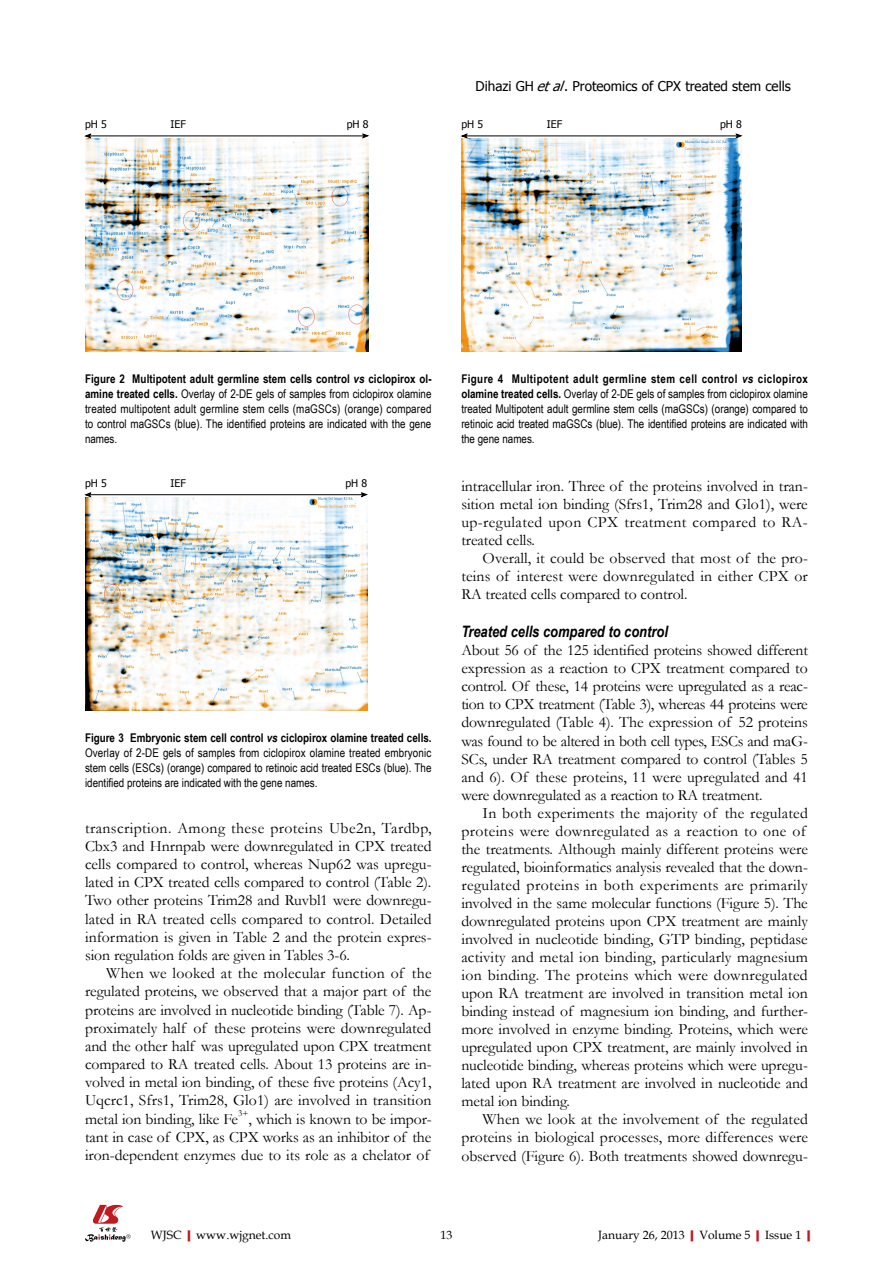
<style>
.page{position:relative;width:893px;height:1263px;background:#fff}
.page>*{position:absolute;margin:0;border:0;box-sizing:border-box;transform-origin:0 0}
.t1{font:15.75px/18.1px "Garamond";color:#000;text-align:justify}
.t2{font:italic 700 15.75px "Arial Narrow";color:#000}
.t3{font:13.5px "Tahoma";color:#000}
.t4{font:12px/15px "Arial Narrow";color:#000;text-align:justify}
.t5{font:12px "Book Antiqua";color:#000}
.t6{font:10.5px "Tahoma";color:#000}
.t7{font:9.15px "Garamond";color:#000}
.s1{font-style:italic}
.s2{font-weight:700}
.s3{font-weight:700;font-style:italic}
.s4{font-weight:700;color:#c01920}
</style>
<div class="page">
<svg style="left:85px;top:1205px;width:46px;height:37px"></svg>
<img style="left:461px;top:139px;width:281px;height:212px">
<svg style="left:736px;top:133px;width:6px;height:5px"></svg>
<hr style="left:465px;top:136px;width:273px;height:1px;background:#000">
<svg style="left:461px;top:133px;width:6px;height:5px"></svg>
<img style="left:85px;top:498px;width:282px;height:212px">
<svg style="left:361px;top:492px;width:6px;height:5px"></svg>
<hr style="left:89px;top:494px;width:275px;height:1px;background:#000">
<svg style="left:85px;top:492px;width:6px;height:5px"></svg>
<img style="left:85px;top:139px;width:283px;height:212px">
<svg style="left:362px;top:133px;width:6px;height:5px"></svg>
<hr style="left:89px;top:136px;width:276px;height:1px;background:#000">
<svg style="left:85px;top:133px;width:6px;height:5px"></svg>
<p class="t6" style="left:85px;top:117px;width:23px">pH 5</p>
<p class="t6" style="left:171px;top:117px;width:17px">IEF</p>
<p class="t6" style="left:347px;top:117px;width:23px">pH 8</p>
<p class="t3" style="left:476px;top:77px;width:317px">Dihazi GH <span class="s1">etal</span>. Proteomics of CPX treated stem cells</p>
<p class="t6" style="left:461px;top:117px;width:23px">pH 5</p>
<p class="t6" style="left:547px;top:117px;width:17px">IEF</p>
<p class="t6" style="left:720px;top:117px;width:23px">pH 8</p>
<p class="t4" style="left:85px;top:371px;width:348px"><span class="s2">Figure 2 Multipotent adult germline stem cells control</span> <span class="s3">vs</span> <span class="s2">ciclopirox ol&shy;amine treated cells.</span> Overlay of 2-DE gels of samples from ciclopirox olamine treated multipotent adult germline stem cells (maGSCs) (orange) compared to control maGSCs (blue). The identified proteins are indicated with the gene names.</p>
<p class="t6" style="left:85px;top:476px;width:23px">pH 5</p>
<p class="t6" style="left:171px;top:476px;width:17px">IEF</p>
<p class="t6" style="left:345px;top:476px;width:23px">pH 8</p>
<p class="t4" style="left:85px;top:730px;width:348px"><span class="s2">Figure 3 Embryonic stem cell control</span> <span class="s3">vs</span> <span class="s2">ciclopirox olamine treated cells.<br></span>Overlay of 2-DE gels of samples from ciclopirox olamine treated embryonic stem cells (ESCs) (orange) compared to retinoic acid treated ESCs (blue). The identified proteins are indicated with the gene names.</p>
<p class="t1" style="left:85px;top:818px;width:348px">transcription. Among these proteins Ube2n, Tardbp, Cbx3 and Hnrnpab were downregulated in CPX treated cells compared to control, whereas Nup62 was upregu&shy;lated in CPX treated cells compared to control (Table 2).<br>Two other proteins Trim28 and Ruvbl1 were downregu&shy;lated in RA treated cells compared to control. Detailed information is given in Table 2 and the protein expres&shy;sion regulation folds are given in Tables 3-6.</p>
<p class="t1" style="left:85px;top:964px;width:348px;text-indent:21px">When we looked at the molecular function of the regulated proteins, we observed that a major part of the proteins are involved in nucleotide binding (Table 7). Ap&shy;proximately half of these proteins were downregulated and the other half was upregulated upon CPX treatment compared to RA treated cells. About 13 proteins are in&shy;volved in metal ion binding, of these five proteins (Acy1, Uqcrc1, Sfrs1, Trim28, Glo1) are involved in transition metal ion binding, like Fe</p>
<p class="t7" style="left:238px;top:1107px;width:12px">3+</p>
<p class="t1" style="left:85px;top:1109px;width:348px;text-indent:163px">, which is known to be impor&shy;tant in case of CPX, as CPX works as an inhibitor of the iron-dependent enzymes due to its role as a chelator of</p>
<p class="t4" style="left:461px;top:371px;width:348px"><span class="s2">Figure 4 Multipotent adult germline stem cell control</span> <span class="s3">vs</span> <span class="s2">ciclopirox olamine treated cells.</span> Overlay of 2-DE gels of samples from ciclopirox olamine treated Multipotent adult germline stem cells (maGSCs) (orange) compared to retinoic acid treated maGSCs (blue). The identified proteins are indicated with the gene names.</p>
<p class="t1" style="left:461px;top:476px;width:348px">intracellular iron. Three of the proteins involved in tran&shy;sition metal ion binding (Sfrs1, Trim28 and Glo1), were up-regulated upon CPX treatment compared to RA&shy;treated cells.</p>
<p class="t1" style="left:461px;top:549px;width:348px;text-indent:21px">Overall, it could be observed that most of the pro&shy;teins of interest were downregulated in either CPX or RA treated cells compared to control.</p>
<p class="t2" style="left:461px;top:619px;width:208px">Treated cells compared to control</p>
<p class="t1" style="left:461px;top:640px;width:348px">About 56 of the 125 identified proteins showed different expression as a reaction to CPX treatment compared to control. Of these, 14 proteins were upregulated as a reac&shy;tion to CPX treatment (Table 3), whereas 44 proteins were downregulated (Table 4). The expression of 52 proteins was found to be altered in both cell types, ESCs and maG-SCs, under RA treatment compared to control (Tables 5 and 6). Of these proteins, 11 were upregulated and 41 were downregulated as a reaction to RA treatment.</p>
<p class="t1" style="left:461px;top:804px;width:348px;text-align:left;text-indent:21px">In both experiments the majority of the regulated proteins were downregulated as a reaction to one of the treatments. Although mainly different proteins were regulated, bioinformatics analysis revealed that the down&shy;regulated proteins in both experiments are primarily involved in the same molecular functions (Figure 5). The downregulated proteins upon CPX treatment are mainly involved in nucleotide binding, GTP binding, peptidase activity and metal ion binding, particularly magnesium ion binding. The proteins which were downregulated upon RA treatment are involved in transition metal ion binding instead of magnesium ion binding, and further&shy;more involved in enzyme binding. Proteins, which were upregulated upon CPX treatment, are mainly involved in nucleotide binding, whereas proteins which were upregu&shy;lated upon RA treatment are involved in nucleotide and metal ion binding.</p>
<p class="t1" style="left:461px;top:1110px;width:348px;text-indent:21px">When we look at the involvement of the regulated proteins in biological processes, more differences were observed (Figure 6). Both treatments showed downregu-</p>
<p class="t5" style="left:151px;top:1226px;width:141px">WJSC<span class="s4">|</span>www.wjgnet.com</p>
<p class="t5" style="left:440px;top:1226px;width:13px">13</p>
<p class="t5" style="left:598px;top:1226px;width:219px">January 26, 2013<span class="s4">|</span>Volume 5<span class="s4">|</span>Issue 1<span class="s4">|</span></p>
</div>
